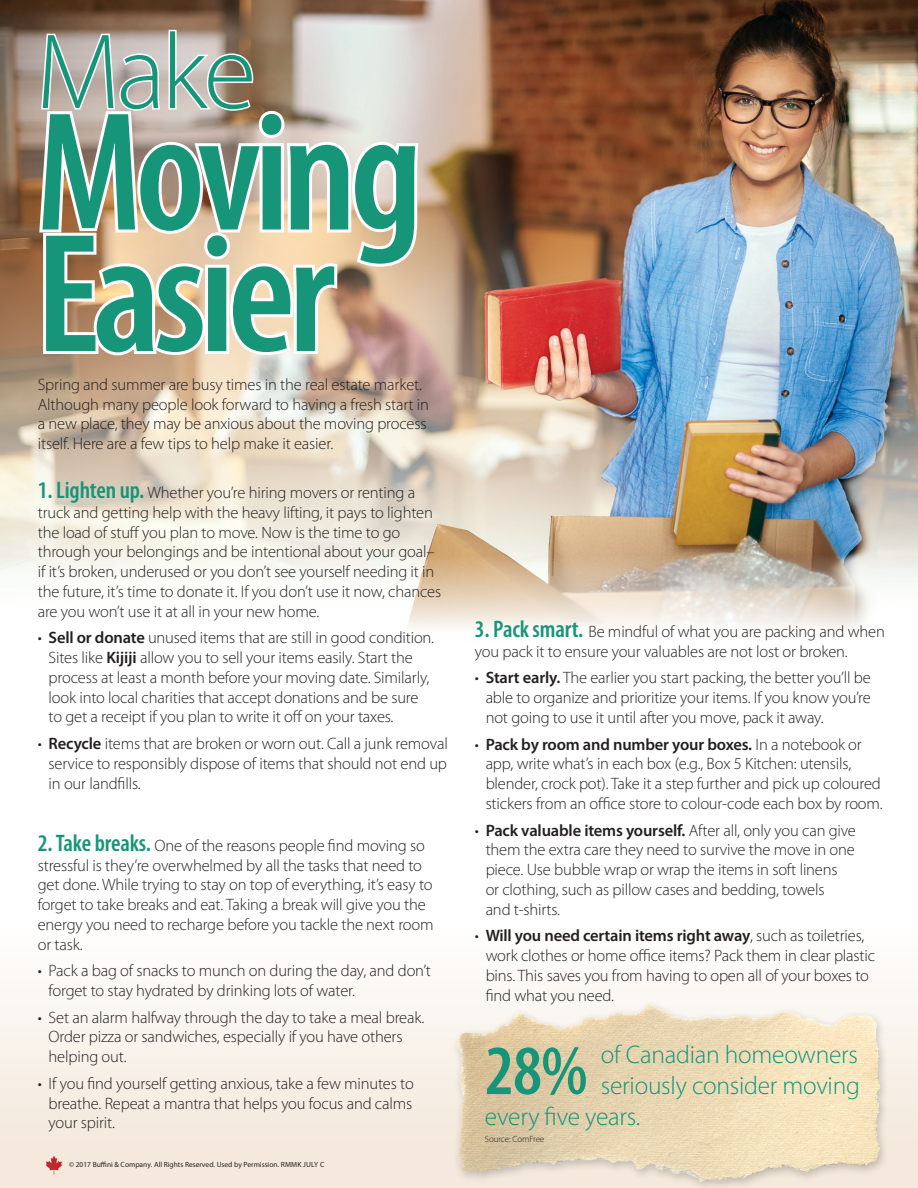
<style>
.page{position:relative;width:918px;height:1188px;background:#fff}
.page>*{position:absolute;margin:0;border:0;box-sizing:border-box;transform-origin:0 0}
.t1{font:600 condensed 171px/121.5px "Myriad Pro";letter-spacing:-.04em;color:#169579}
.t2{font:300 108px "Myriad Pro";color:#169579}
.t3{font:600 condensed 70.95px "Myriad Pro";color:#169579}
.t4{font:300 25.5px "Myriad Pro";letter-spacing:-.01em;color:#169579}
.t5{font:300 16.5px/19.8px "Myriad Pro";letter-spacing:-.01em;color:#231f20}
.t6{font:300 9px "Myriad Pro";letter-spacing:-.01em;color:#231f20}
.t7{font:7.5px "Myriad Pro";color:#231f20}
.s1{font-weight:600;font-stretch:condensed;font-size:24px;color:#169579}
.s2{font-weight:600}
</style>
<div class="page">
<div style="left:0;top:891px;width:918px;height:297px;background:linear-gradient(to bottom,#fff,#f2e6d7)"></div>
<img style="left:416px;top:983px;width:502px;height:205px">
<img style="left:0;top:0;width:918px;height:629px">
<svg style="left:36px;top:28px;width:386px;height:330px"></svg>
<svg style="left:46px;top:1156px;width:16px;height:18px"></svg>
<p class="t2" style="left:36px;top:7px;width:222px">Make</p>
<p class="t1" style="left:36px;top:109px;width:388px">Moving<br>Easier</p>
<p class="t5" style="left:38px;top:375px;width:393px">Spring and summer are busy times in the real estate market.<br>Although many people look forward to having a fresh start in a new place, they may be anxious about the moving process itself. Here are a few tips to help make it easier.</p>
<p class="t5" style="left:38px;top:482px;width:405px"><span class="s1">1. Lighten up.</span> Whether you’re hiring movers or renting a truck and getting help with the heavy lifting, it pays to lighten the load of stuff you plan to move. Now is the time to go through your belongings and be intentional about your goal– if it’s broken, underused or you don’t see yourself needing it in the future, it’s time to donate it. If you don’t use it now, chances are you won’t use it at all in your new home.</p>
<p class="t5" style="left:49px;top:628px;width:387px;text-indent:-11px">• <span class="s2">Sell or donate</span> unused items that are still in good condition.<br>Sites like <span class="s2">Kijiji</span> allow you to sell your items easily. Start the process at least a month before your moving date. Similarly, look into local charities that accept donations and be sure to get a receipt if you plan to write it off on your taxes.</p>
<p class="t5" style="left:49px;top:733px;width:401px;text-align:justify;text-indent:-11px">• <span class="s2">Recycle</span> items that are broken or worn out. Call a junk removal service to responsibly dispose of items that should not end up in our landfills.</p>
<p class="t5" style="left:38px;top:835px;width:397px"><span class="s1">2. Take breaks.</span> One of the reasons people find moving so stressful is they’re overwhelmed by all the tasks that need to get done. While trying to stay on top of everything, it’s easy to forget to take breaks and eat. Taking a break will give you the energy you need to recharge before you tackle the next room or task.</p>
<p class="t5" style="left:49px;top:961px;width:384px;text-indent:-11px">• Pack a bag of snacks to munch on during the day, and don’t forget to stay hydrated by drinking lots of water.</p>
<p class="t5" style="left:49px;top:1007px;width:377px;text-indent:-11px">• Set an alarm halfway through the day to take a meal break.<br>Order pizza or sandwiches, especially if you have others helping out.</p>
<p class="t5" style="left:49px;top:1073px;width:367px;text-align:justify;text-indent:-11px">• If you find yourself getting anxious, take a few minutes to breathe. Repeat a mantra that helps you focus and calms your spirit.</p>
<p class="t7" style="left:69px;top:1159px;width:257px">© 2017 Buffini &amp; Company. All Rights Reserved. Used by Permission. RMMK JULY C</p>
<p class="t5" style="left:475px;top:621px;width:412px"><span class="s1">3. Pack smart.</span> Be mindful of what you are packing and when you pack it to ensure your valuables are not lost or broken.</p>
<p class="t5" style="left:486px;top:668px;width:387px;text-align:justify;text-indent:-11px">• <span class="s2">Start early.</span> The earlier you start packing, the better you’ll be able to organize and prioritize your items. If you know you’re not going to use it until after you move, pack it away.</p>
<p class="t5" style="left:486px;top:734px;width:399px;text-indent:-11px">• <span class="s2">Pack by room and number your boxes.</span> In a notebook or app, write what’s in each box (e.g., Box 5 Kitchen: utensils, blender, crock pot). Take it a step further and pick up coloured stickers from an office store to colour-code each box by room.</p>
<p class="t5" style="left:486px;top:820px;width:372px;text-indent:-11px">• <span class="s2">Pack valuable items yourself.</span> After all, only you can give them the extra care they need to survive the move in one piece. Use bubble wrap or wrap the items in soft linens<br>or clothing, such as pillow cases and bedding, towels<br>and t-shirts.</p>
<p class="t5" style="left:486px;top:926px;width:391px;text-indent:-11px">• <span class="s2">Will you need certain items right away</span>, such as toiletries, work clothes or home office items? Pack them in clear plastic bins. This saves you from having to open all of your boxes to find what you need.</p>
<p class="t3" style="left:485px;top:1027px;width:104px">28%</p>
<p class="t4" style="left:601px;top:1040px;width:259px">of Canadian homeowners</p>
<p class="t4" style="left:601px;top:1070px;width:261px">seriously consider moving</p>
<p class="t4" style="left:485px;top:1101px;width:157px">every five years.</p>
<p class="t6" style="left:485px;top:1134px;width:61px">Source: ComFree</p>
</div>
